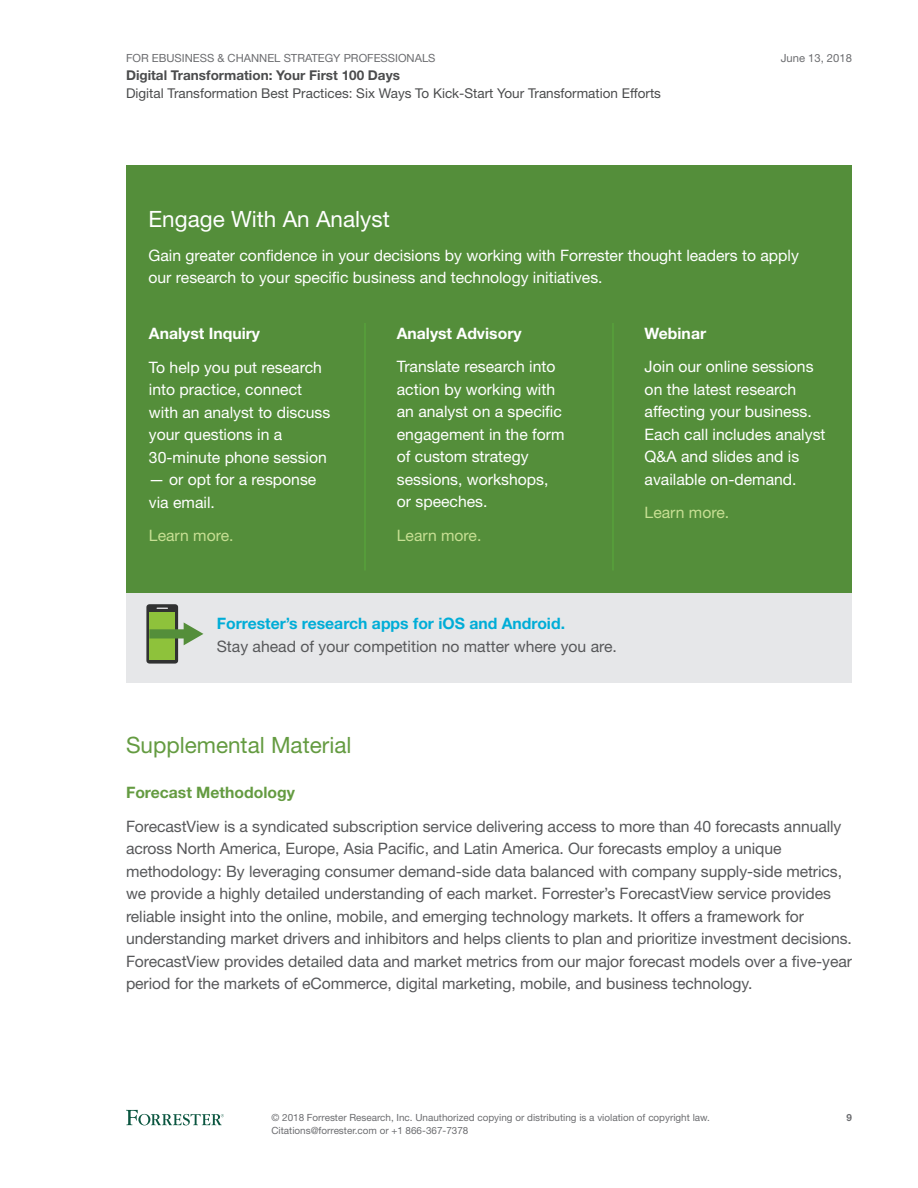
<style>
.page{position:relative;width:918px;height:1188px;background:#fff}
.page>*{position:absolute;margin:0;border:0;box-sizing:border-box;transform-origin:0 0}
.Heading_1{font:22.5px "Helvetica Neue LT Std";color:#649b41}
.t1{font:22.5px "Helvetica Neue LT Std";color:#fff}
.t2{font:15.75px/22.5px "Helvetica Neue LT Std";letter-spacing:-.005em;color:#57585a}
.t3{font:15.75px/22.5px "Helvetica Neue LT Std";color:#fff}
.t4{font:700 15.75px "Helvetica Neue LT Std";color:#00add7}
.t5{font:700 15.75px "Helvetica Neue LT Std";color:#fff}
.t6{font:15.75px "Helvetica Neue LT Std";color:#c7df93}
.Heading_2{font:700 15.75px "Helvetica Neue LT Std";color:#649b41}
.t7{font:13.5px "Helvetica Neue LT Std";color:#4b4c4d}
.t8{font:700 13.5px "Helvetica Neue LT Std";color:#4b4c4d}
.t9{font:11.25px "Helvetica Neue LT Std";color:#6c6d70}
.t10{font:9.9px/12.8px "Helvetica Neue LT Std";color:#6c6d70}
.t11{font:700 9.9px "Helvetica Neue LT Std";color:#6c6d70}
</style>
<div class="page">
<svg style="left:126px;top:1110px;width:98px;height:15px"></svg>
<div style="left:126px;top:165px;width:726px;height:428px;background:#548e3a"></div>
<hr style="left:364px;top:323px;width:2px;height:247px;background:#57a23b">
<hr style="left:612px;top:323px;width:2px;height:247px;background:#57a23b">
<div style="left:126px;top:593px;width:726px;height:90px;background:#e6e7e9"></div>
<svg style="left:146px;top:604px;width:32px;height:60px"></svg>
<div style="left:149px;top:612px;width:26px;height:48px;background:#8ec23b"></div>
<div style="left:149px;top:629px;width:38px;height:9px;background:#548e3a"></div>
<svg style="left:184px;top:622px;width:19px;height:23px"></svg>
<p class="t9" style="left:126px;top:51px;width:311px">FOR EBUSINESS &amp; CHANNEL STRATEGY PROFESSIONALS</p>
<p class="t8" style="left:126px;top:67px;width:275px">Digital Transformation: Your First 100 Days</p>
<p class="t7" style="left:126px;top:85px;width:537px">Digital Transformation Best Practices: Six Ways To Kick-Start Your Transformation Efforts</p>
<p class="t9" style="left:781px;top:51px;width:73px">June 13, 2018</p>
<p class="t1" style="left:148px;top:206px;width:243px">Engage With An Analyst</p>
<p class="t3" style="left:148px;top:244px;width:652px">Gain greater confidence in your decisions by working with Forrester thought leaders to apply our research to your specific business and technology initiatives.</p>
<p class="t5" style="left:149px;top:324px;width:113px">Analyst Inquiry</p>
<p class="t3" style="left:149px;top:356px;width:183px">To help you put research into practice, connect with an analyst to discuss your questions in a<br>30-minute phone session</p>
<p class="t3" style="left:149px;top:468px;width:169px">— or opt for a response via email.</p>
<p class="t6" style="left:149px;top:526px;width:86px">Learn more.</p>
<p class="t5" style="left:397px;top:324px;width:126px">Analyst Advisory</p>
<p class="t3" style="left:397px;top:355px;width:169px">Translate research into action by working with an analyst on a specific engagement in the form of custom strategy sessions, workshops, or speeches.</p>
<p class="t6" style="left:397px;top:526px;width:86px">Learn more.</p>
<p class="t5" style="left:645px;top:324px;width:63px">Webinar</p>
<p class="t3" style="left:645px;top:355px;width:182px">Join our online sessions on the latest research affecting your business.<br>Each call includes analyst<br>Q&amp;A and slides and is available on-demand.</p>
<p class="t6" style="left:645px;top:503px;width:86px">Learn more.</p>
<p class="t4" style="left:217px;top:614px;width:350px">Forrester’s research apps for iOS and Android.</p>
<p class="t2" style="left:217px;top:635px;width:402px">Stay ahead of your competition no matter where you are.</p>
<p class="Heading_1" style="left:126px;top:732px;width:227px">Supplemental Material</p>
<p class="Heading_2" style="left:126px;top:783px;width:170px">Forecast Methodology</p>
<p class="t2" style="left:126px;top:815px;width:728px">ForecastView is a syndicated subscription service delivering access to more than 40 forecasts annually across North America, Europe, Asia Pacific, and Latin America. Our forecasts employ a unique methodology: By leveraging consumer demand-side data balanced with company supply-side metrics, we provide a highly detailed understanding of each market. Forrester’s ForecastView service provides reliable insight into the online, mobile, and emerging technology markets. It offers a framework for understanding market drivers and inhibitors and helps clients to plan and prioritize investment decisions.<br>ForecastView provides detailed data and market metrics from our major forecast models over a five-year period for the markets of eCommerce, digital marketing, mobile, and business technology.</p>
<p class="t10" style="left:272px;top:1111px;width:440px">© 2018 Forrester Research, Inc. Unauthorized copying or distributing is a violation of copyright law.<br>Citations@forrester.com or +1 866-367-7378</p>
<p class="t11" style="left:846px;top:1112px;width:7px">9</p>
</div>
